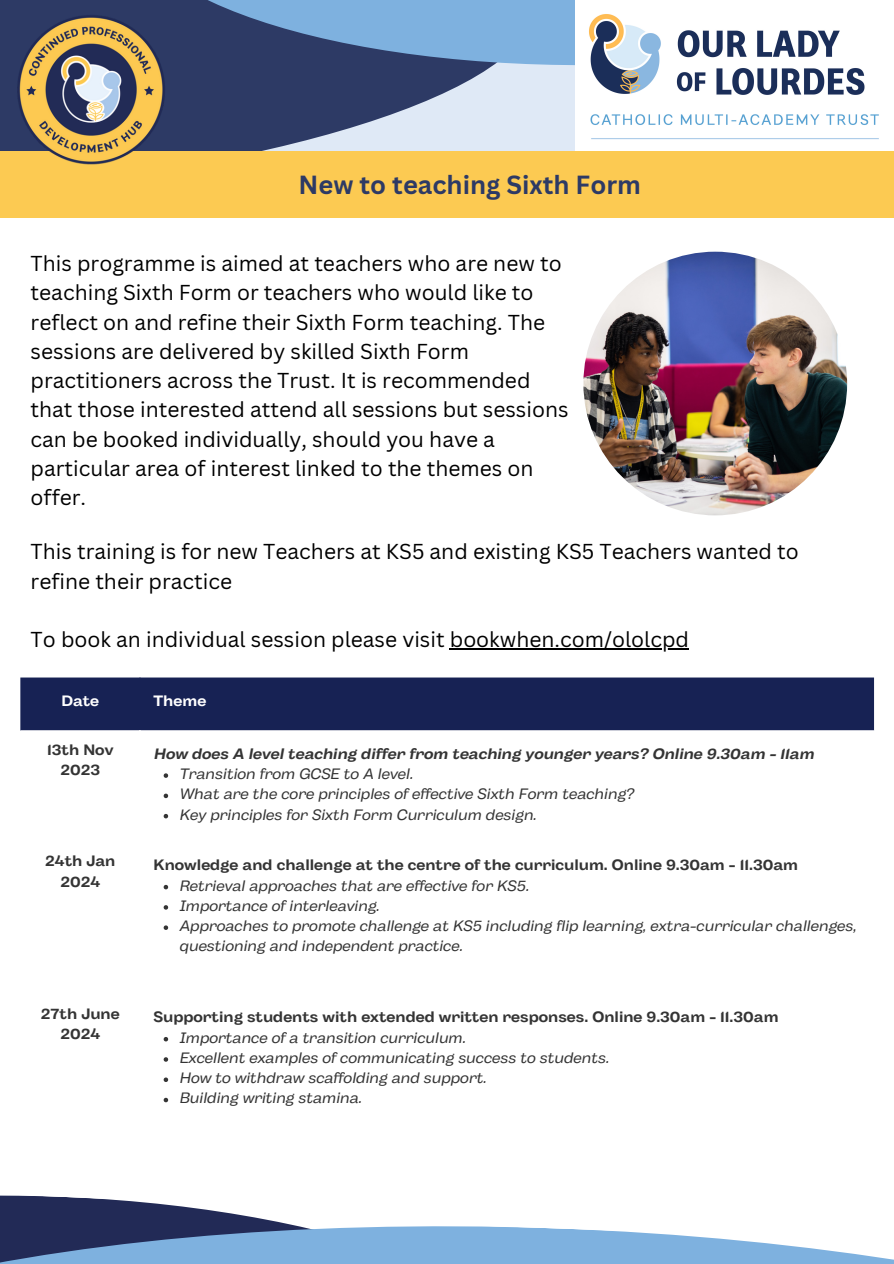
<style>
.page{position:relative;width:894px;height:1264px;background:#fff}
.page>*{position:absolute;margin:0;border:0;box-sizing:border-box;transform-origin:0 0}
.t1{font:700 25.5px "Canva Sans";color:#2d3a65}
.t2{font:21px/29.2px "Canva Sans";color:#000}
.t3{font:italic 15px/20.2px "Body Grotesque Fit";color:#343434}
.t4{font:700 15px/20.2px "Body Grotesque Fit";color:#343434;text-align:center}
.t5{font:italic 700 15px "Body Grotesque Fit";color:#343434}
.t6{font:700 15px "Body Grotesque Fit";color:#fff}
</style>
<div class="page">
<svg style="left:0;top:1195px;width:201px;height:14px;fill:#222a56"></svg>
<svg style="left:0;top:1209px;width:893px;height:54px;fill:#7eb1df"></svg>
<div style="left:0;top:51px;width:893px;height:134px;background:#dfe9f6"></div>
<svg style="left:0;top:0;width:478px;height:151px;fill:#2d3a65"></svg>
<svg style="left:114px;top:0;width:461px;height:75px;background:#5d7faa"></svg>
<div style="left:0;top:151px;width:893px;height:67px;background:#fcca52"></div>
<img style="left:9px;top:8px;width:160px;height:157px">
<div style="left:21px;top:677px;width:852px;height:53px;background:#172254"></div>
<svg style="left:164px;top:773px;width:4px;height:4px"></svg>
<svg style="left:164px;top:793px;width:4px;height:5px"></svg>
<svg style="left:164px;top:814px;width:4px;height:4px"></svg>
<svg style="left:164px;top:884px;width:4px;height:5px"></svg>
<svg style="left:164px;top:905px;width:4px;height:4px"></svg>
<svg style="left:164px;top:925px;width:4px;height:4px"></svg>
<svg style="left:164px;top:1037px;width:4px;height:4px"></svg>
<svg style="left:164px;top:1057px;width:4px;height:4px"></svg>
<svg style="left:164px;top:1077px;width:4px;height:4px"></svg>
<svg style="left:164px;top:1097px;width:4px;height:5px"></svg>
<img style="left:583px;top:252px;width:263px;height:263px;border-radius:50%">
<hr style="left:449px;top:648px;width:240px;height:1px;background:#000">
<img style="left:575px;top:14px;width:318px;height:137px">
<p class="t1" style="left:298px;top:167px;width:344px">New to teaching Sixth Form</p>
<p class="t2" style="left:31px;top:248px;width:539px">This programme is aimed at teachers who are new to teaching Sixth Form or teachers who would like to reflect on and refine their Sixth Form teaching. The sessions are delivered by skilled Sixth Form practitioners across the Trust. It is recommended that those interested attend all sessions but sessions can be booked individually, should you have a particular area of interest linked to the themes on offer.</p>
<p class="t2" style="left:31px;top:536px;width:769px">This training is for new Teachers at KS5 and existing KS5 Teachers wanted to refine their practice</p>
<p class="t2" style="left:31px;top:624px;width:659px">To book an individual session please visit bookwhen.com/ololcpd</p>
<p class="t6" style="left:61px;top:692px;width:39px">Date</p>
<p class="t6" style="left:153px;top:692px;width:54px">Theme</p>
<p class="t4" style="left:47px;top:740px;width:68px">13th Nov<br>2023</p>
<p class="t5" style="left:153px;top:744px;width:661px">How does A level teaching differ from teaching younger years? Online 9.30am - 11am</p>
<p class="t3" style="left:179px;top:764px;width:235px">Transition from GCSE to A level.</p>
<p class="t3" style="left:179px;top:785px;width:456px">What are the core principles of effective Sixth Form teaching?</p>
<p class="t3" style="left:179px;top:805px;width:358px">Key principles for Sixth Form Curriculum design.</p>
<p class="t4" style="left:45px;top:852px;width:72px">24th Jan<br>2024</p>
<p class="t4" style="left:41px;top:1004px;width:80px">27th June<br>2024</p>
<p class="t4" style="left:153px;top:856px;width:645px">Knowledge and challenge at the centre of the curriculum. Online 9.30am - 11.30am</p>
<p class="t3" style="left:179px;top:876px;width:351px">Retrieval approaches that are effective for KS5.</p>
<p class="t3" style="left:179px;top:896px;width:202px">Importance of interleaving.</p>
<p class="t3" style="left:179px;top:916px;width:678px">Approaches to promote challenge at KS5 including flip learning, extra-curricular challenges, questioning and independent practice.</p>
<p class="t4" style="left:153px;top:1008px;width:626px">Supporting students with extended written responses. Online 9.30am - 11.30am</p>
<p class="t3" style="left:179px;top:1028px;width:288px">Importance of a transition curriculum.</p>
<p class="t3" style="left:179px;top:1048px;width:431px">Excellent examples of communicating success to students.</p>
<p class="t3" style="left:179px;top:1068px;width:308px">How to withdraw scaffolding and support.</p>
<p class="t3" style="left:179px;top:1089px;width:184px">Building writing stamina.</p>
</div>
